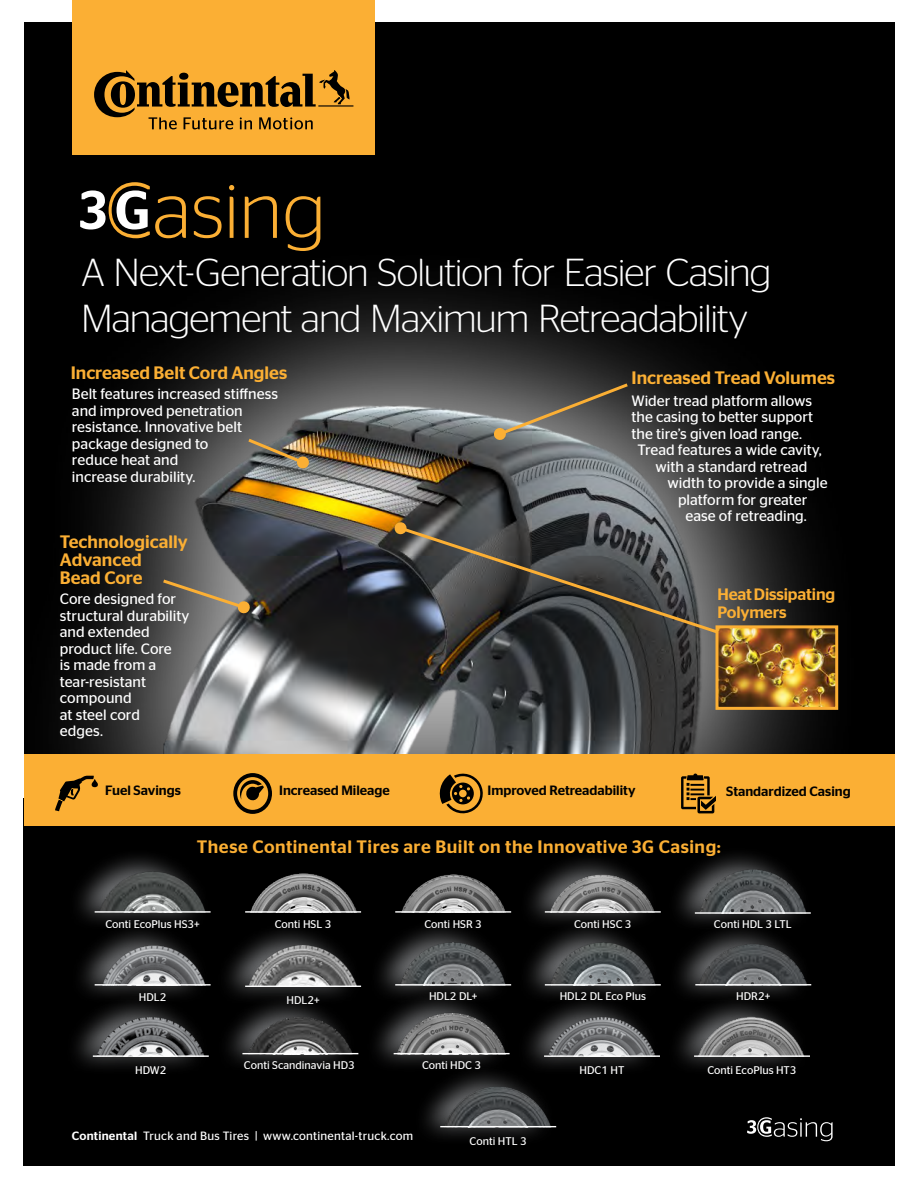
<style>
.page{position:relative;width:918px;height:1188px;background:#fff}
.page>*{position:absolute;margin:0;border:0;box-sizing:border-box;transform-origin:0 0}
.t1{font:300 39px/46.5px "Continental Stag Sans";letter-spacing:-.025em;color:#fff}
.t2{font:500 18px/18px "Continental Stag Sans";color:#fbaf34}
.t3{font:500 18px "Continental Stag Sans";letter-spacing:.03em;color:#fbaf34}
.t4{font:500 16.5px/18px "Continental Stag Sans";letter-spacing:-.01em;color:#fbaf34}
.t5{font:15px/16.5px "Continental Stag Sans";color:#fff}
.t6{font:500 13.5px "Continental Stag Sans";color:#000}
.t7{font:12px "Continental Stag Sans";letter-spacing:.02em;color:#fff}
.t8{font:11.1px "Continental Stag Sans";color:#fff}
.s1{font-weight:500}
</style>
<div class="page">
<div style="left:24px;top:22px;width:870px;height:1144px;background:#000"></div>
<div style="left:11px;top:247px;width:848px;height:670px;background:#fff;opacity:.75"></div>
<img style="left:163px;top:373px;width:609px;height:382px">
<div style="left:24px;top:798px;width:868px;height:368px;background:#000"></div>
<div style="left:24px;top:755px;width:870px;height:71px;background:#fbaf34"></div>
<div style="left:72px;top:0;width:303px;height:154px;background:#fbaf34"></div>
<svg style="left:94px;top:70px;width:259px;height:59px"></svg>
<svg style="left:245px;top:436px;width:65px;height:33px;background:#82755e"></svg>
<svg style="left:160px;top:577px;width:91px;height:37px;background:#7a7366"></svg>
<svg style="left:493px;top:381px;width:138px;height:60px;background:#69655e"></svg>
<svg style="left:55px;top:776px;width:43px;height:35px"></svg>
<svg style="left:233px;top:773px;width:39px;height:41px"></svg>
<svg style="left:439px;top:773px;width:44px;height:41px"></svg>
<svg style="left:681px;top:774px;width:35px;height:39px"></svg>
<svg style="left:394px;top:522px;width:335px;height:116px;background:#494847"></svg>
<svg style="left:747px;top:1117px;width:86px;height:24px"></svg>
<svg style="left:80px;top:182px;width:240px;height:69px"></svg>
<div style="left:667px;top:921px;width:145px;height:83px;background:#9d9fa2;opacity:.75"></div>
<img style="left:699px;top:943px;width:109px;height:41px">
<hr style="left:695px;top:984px;width:116px;height:1px;background:#fff">
<div style="left:70px;top:922px;width:141px;height:82px;background:#9d9fa2;opacity:.75"></div>
<img style="left:98px;top:942px;width:109px;height:42px">
<hr style="left:95px;top:984px;width:116px;height:2px;background:#fff">
<div style="left:666px;top:846px;width:145px;height:86px;background:#9d9fa2;opacity:.75"></div>
<img style="left:698px;top:870px;width:109px;height:42px">
<hr style="left:695px;top:912px;width:116px;height:2px;background:#fff">
<div style="left:518px;top:919px;width:142px;height:85px;background:#9d9fa2;opacity:.75"></div>
<img style="left:548px;top:942px;width:109px;height:42px">
<hr style="left:545px;top:984px;width:116px;height:2px;background:#fff">
<div style="left:666px;top:994px;width:144px;height:81px;background:#9d9fa2;opacity:.75"></div>
<img style="left:698px;top:1015px;width:109px;height:40px">
<hr style="left:694px;top:1055px;width:116px;height:2px;background:#fff">
<img style="left:720px;top:629px;width:114px;height:77px">
<div style="left:716px;top:625px;width:122px;height:85px;border:3px solid #fbaf34"></div>
<div style="left:518px;top:851px;width:142px;height:80px;background:#9d9fa2;opacity:.75"></div>
<img style="left:548px;top:873px;width:109px;height:38px">
<hr style="left:545px;top:911px;width:116px;height:2px;background:#fff">
<img style="left:402px;top:874px;width:103px;height:37px">
<hr style="left:395px;top:911px;width:116px;height:2px;background:#fff">
<img style="left:251px;top:874px;width:106px;height:37px">
<hr style="left:245px;top:911px;width:116px;height:2px;background:#fff">
<div style="left:67px;top:848px;width:144px;height:83px;background:#9d9fa2;opacity:.75"></div>
<img style="left:98px;top:870px;width:109px;height:41px">
<hr style="left:95px;top:911px;width:116px;height:2px;background:#fff">
<div style="left:368px;top:919px;width:143px;height:85px;background:#9d9fa2;opacity:.75"></div>
<img style="left:399px;top:942px;width:109px;height:42px">
<hr style="left:395px;top:984px;width:116px;height:2px;background:#fff">
<div style="left:413px;top:1064px;width:143px;height:82px;background:#9d9fa2;opacity:.75"></div>
<img style="left:444px;top:1086px;width:109px;height:40px">
<hr style="left:440px;top:1126px;width:116px;height:1px;background:#fff">
<div style="left:216px;top:923px;width:146px;height:82px;background:#9d9fa2;opacity:.75"></div>
<img style="left:249px;top:946px;width:109px;height:40px">
<hr style="left:245px;top:986px;width:116px;height:1px;background:#fff">
<div style="left:216px;top:993px;width:141px;height:79px;background:#9d9fa2;opacity:.75"></div>
<img style="left:246px;top:1012px;width:109px;height:41px">
<hr style="left:242px;top:1053px;width:116px;height:1px;background:#fff">
<div style="left:64px;top:994px;width:146px;height:81px;background:#9d9fa2;opacity:.75"></div>
<img style="left:96px;top:1012px;width:109px;height:43px">
<hr style="left:93px;top:1055px;width:116px;height:2px;background:#fff">
<div style="left:365px;top:990px;width:146px;height:82px;background:#9d9fa2;opacity:.75"></div>
<img style="left:397px;top:1012px;width:109px;height:41px">
<hr style="left:394px;top:1053px;width:116px;height:1px;background:#fff">
<div style="left:516px;top:994px;width:144px;height:81px;background:#9d9fa2;opacity:.75"></div>
<img style="left:548px;top:1012px;width:109px;height:43px">
<hr style="left:544px;top:1055px;width:116px;height:2px;background:#fff">
<h1 class="t1" style="left:81px;top:248px;width:692px">A Next-Generation Solution for Easier Casing<br>Management and Maximum Retreadability</h1>
<p class="t2" style="left:71px;top:363px;width:218px">Increased Belt Cord Angles</p>
<p class="t5" style="left:72px;top:386px;width:208px">Belt features increased stiffness and improved penetration resistance. Innovative belt package designed to<br>reduce heat and<br>increase durability.</p>
<p class="t2" style="left:60px;top:533px;width:129px">Technologically<br>Advanced<br>Bead Core</p>
<p class="t5" style="left:60px;top:591px;width:131px">Core designed for structural durability and extended product life. Core<br>is made from a tear-resistant compound<br>at steel cord<br>edges.</p>
<p class="t2" style="left:632px;top:368px;width:205px">Increased Tread Volumes</p>
<p class="t5" style="left:632px;top:392px;width:182px">Wider tread platform allows</p>
<p class="t5" style="left:632px;top:409px;width:183px">the casing to better support</p>
<p class="t5" style="left:632px;top:425px;width:172px">the tire’s given load range.</p>
<p class="t5" style="left:638px;top:442px;width:186px">Tread features a wide cavity,</p>
<p class="t5" style="left:656px;top:458px;width:153px">with a standard retread</p>
<p class="t5" style="left:668px;top:475px;width:162px">width to provide a single</p>
<p class="t5" style="left:678px;top:491px;width:131px">platform for greater</p>
<p class="t5" style="left:686px;top:508px;width:123px">ease of retreading.</p>
<p class="t4" style="left:717px;top:585px;width:119px">Heat Dissipating<br>Polymers</p>
<p class="t6" style="left:105px;top:783px;width:77px">Fuel Savings</p>
<p class="t6" style="left:279px;top:783px;width:112px">Increased Mileage</p>
<p class="t6" style="left:487px;top:783px;width:150px">Improved Retreadability</p>
<p class="t6" style="left:726px;top:784px;width:126px">Standardized Casing</p>
<p class="t3" style="left:197px;top:836px;width:526px">These Continental Tires are Built on the Innovative 3G Casing:</p>
<p class="t8" style="left:105px;top:918px;width:96px">Conti EcoPlus HS3+</p>
<p class="t8" style="left:275px;top:918px;width:58px">Conti HSL 3</p>
<p class="t8" style="left:424px;top:918px;width:59px">Conti HSR 3</p>
<p class="t8" style="left:574px;top:918px;width:59px">Conti HSC 3</p>
<p class="t8" style="left:714px;top:918px;width:79px">Conti HDL 3 LTL</p>
<p class="t8" style="left:139px;top:991px;width:29px">HDL2</p>
<p class="t8" style="left:736px;top:990px;width:36px">HDR2+</p>
<p class="t8" style="left:429px;top:990px;width:50px">HDL2 DL+</p>
<p class="t8" style="left:560px;top:990px;width:88px">HDL2 DL Eco Plus</p>
<p class="t8" style="left:287px;top:994px;width:35px">HDL2+</p>
<p class="t8" style="left:135px;top:1064px;width:33px">HDW2</p>
<p class="t8" style="left:244px;top:1059px;width:112px">Conti Scandinavia HD3</p>
<p class="t8" style="left:422px;top:1059px;width:61px">Conti HDC 3</p>
<p class="t8" style="left:580px;top:1064px;width:46px">HDC1 HT</p>
<p class="t8" style="left:707px;top:1064px;width:91px">Conti EcoPlus HT3</p>
<p class="t7" style="left:72px;top:1129px;width:343px"><span class="s1">Continental</span> Truck and Bus Tires | www.continental-truck.com</p>
<p class="t8" style="left:470px;top:1135px;width:59px">Conti HTL 3</p>
</div>
